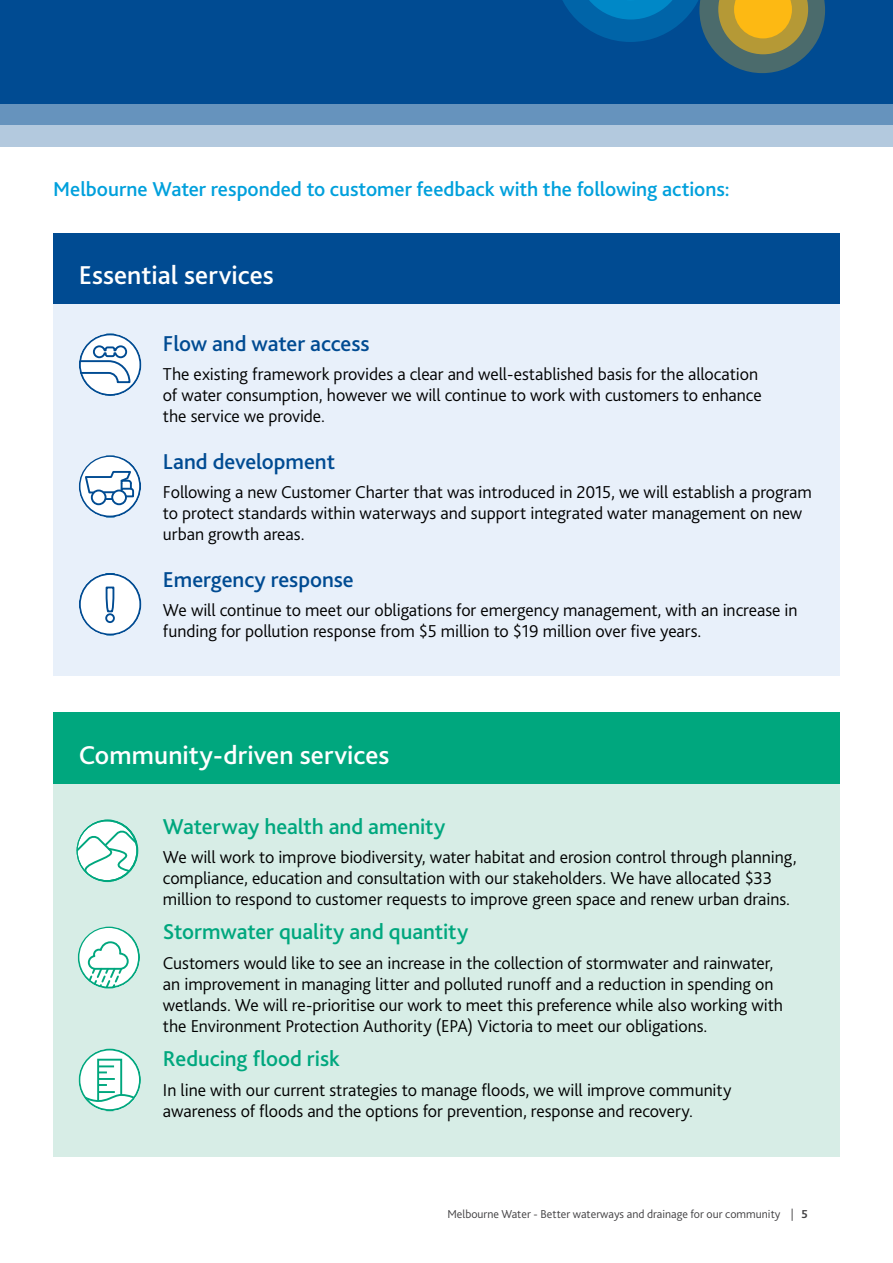
<style>
.page{position:relative;width:893px;height:1263px;background:#fff}
.page>*{position:absolute;margin:0;border:0;box-sizing:border-box;transform-origin:0 0}
.t1{font:500 27px "Bliss 2";color:#fff}
.t2{font:500 22.5px "Bliss 2";letter-spacing:-.005em;color:#00a77e}
.t3{font:500 22.5px "Bliss 2";color:#004b92}
.t4{font:500 21px "Bliss 2";letter-spacing:-.005em;color:#00a0dc}
.t5{font:300 18px/21px "Bliss 2";letter-spacing:-.005em;color:#000}
.t6{font:300 12px "Bliss";color:#414042}
.s1{font-weight:700}
</style>
<div class="page">
<div style="left:53px;top:304px;width:787px;height:372px;background:#e8f0fa"></div>
<div style="left:53px;top:783px;width:787px;height:374px;background:#d7ede6"></div>
<svg style="left:78px;top:927px;width:62px;height:62px"></svg>
<div style="left:53px;top:234px;width:787px;height:70px;background:#004b92"></div>
<div style="left:53px;top:712px;width:787px;height:71px;background:#00a77e"></div>
<svg style="left:77px;top:819px;width:61px;height:63px"></svg>
<svg style="left:79px;top:1049px;width:62px;height:62px"></svg>
<svg style="left:79px;top:455px;width:62px;height:62px"></svg>
<svg style="left:79px;top:573px;width:63px;height:62px"></svg>
<svg style="left:79px;top:334px;width:63px;height:62px"></svg>
<div style="left:0;top:0;width:893px;height:104px;background:#004b92"></div>
<svg style="left:0;top:104px;width:893px;height:42px"></svg>
<svg style="left:562px;top:0;width:263px;height:73px"></svg>
<p class="t4" style="left:53px;top:176px;width:678px">Melbourne Water responded to customer feedback with the following actions:</p>
<h1 class="t1" style="left:79px;top:258px;width:197px">Essential services</h1>
<p class="t3" style="left:163px;top:329px;width:208px">Flow and water access</p>
<p class="t5" style="left:163px;top:364px;width:600px">The existing framework provides a clear and well-established basis for the allocation of water consumption, however we will continue to work with customers to enhance the service we provide.</p>
<p class="t3" style="left:163px;top:447px;width:174px">Land development</p>
<p class="t5" style="left:163px;top:482px;width:651px">Following a new Customer Charter that was introduced in 2015, we will establish a program to protect standards within waterways and support integrated water management on new urban growth areas.</p>
<p class="t3" style="left:163px;top:565px;width:192px">Emergency response</p>
<p class="t5" style="left:163px;top:600px;width:636px">We will continue to meet our obligations for emergency management, with an increase in funding for pollution response from $5 million to $19 million over five years.</p>
<h1 class="t1" style="left:79px;top:738px;width:312px">Community-driven services</h1>
<p class="t2" style="left:163px;top:812px;width:284px">Waterway health and amenity</p>
<p class="t5" style="left:163px;top:847px;width:635px">We will work to improve biodiversity, water habitat and erosion control through planning, compliance, education and consultation with our stakeholders. We have allocated $33 million to respond to customer requests to improve green space and renew urban drains.</p>
<p class="t2" style="left:163px;top:918px;width:307px">Stormwater quality and quantity</p>
<p class="t5" style="left:163px;top:952px;width:621px">Customers would like to see an increase in the collection of stormwater and rainwater, an improvement in managing litter and polluted runoff and a reduction in spending on wetlands. We will re-prioritise our work to meet this preference while also working with the Environment Protection Authority (EPA) Victoria to meet our obligations.</p>
<p class="t2" style="left:163px;top:1044px;width:178px">Reducing flood risk</p>
<p class="t5" style="left:163px;top:1079px;width:570px">In line with our current strategies to manage floods, we will improve community awareness of floods and the options for prevention, response and recovery.</p>
<p class="t6" style="left:447px;top:1206px;width:362px">Melbourne Water - Better waterways and drainage for our community | <span class="s1">5</span></p>
</div>
